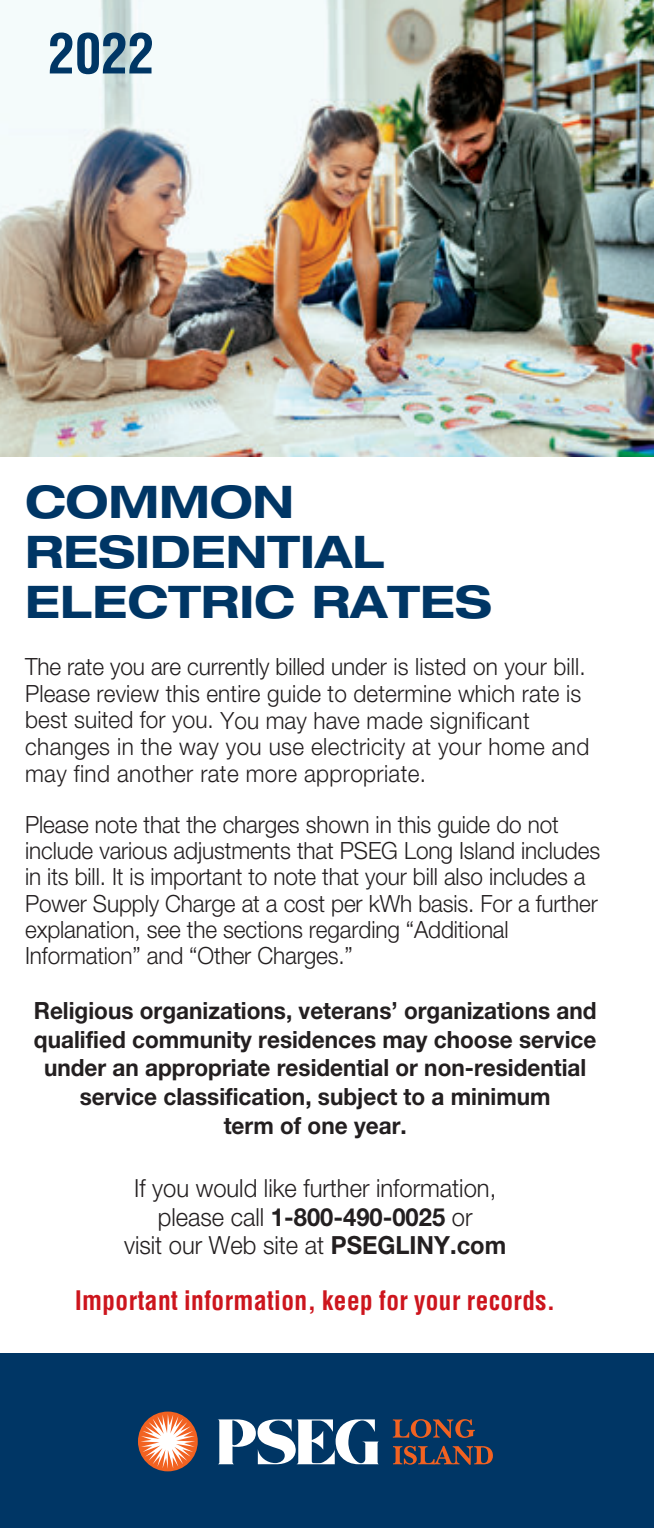
<style>
.page{position:relative;width:654px;height:1528px;background:#fff}
.page>*{position:absolute;margin:0;border:0;box-sizing:border-box;transform-origin:0 0}
.t1{font:700 condensed 55px "Helvetica";color:#003665}
.t2{font:700 expanded 45px/50px "Helvetica Neue LT Std";color:#003665}
.t3{font:700 condensed 26.25px "Helvetica";letter-spacing:.02em;color:#cd151d}
.t4{font:300 25px/28.8px "Helvetica Neue LT Std";color:#231f20;text-align:center;scale:.95 1}
.t5{font:300 23.75px/26.2px "Helvetica Neue LT Std";letter-spacing:-.005em;color:#231f20;scale:.95 1}
.t6{font:700 23.75px/28.8px "Helvetica Neue LT Std";color:#231f20;text-align:center;scale:.95 1}
.s1{font-weight:700}
</style>
<div class="page">
<div style="left:0;top:1352px;width:654px;height:175px;background:#003665"></div>
<svg style="left:138px;top:1411px;width:60px;height:60px"></svg>
<svg style="left:140px;top:1414px;width:55px;height:54px;background:#da9578"></svg>
<svg style="left:218px;top:1419px;width:161px;height:45px"></svg>
<svg style="left:393px;top:1419px;width:82px;height:19px"></svg>
<svg style="left:393px;top:1445px;width:100px;height:19px"></svg>
<img style="left:0;top:0;width:654px;height:456px">
<h1 class="t1" style="left:48px;top:32px;width:108px">2022</h1>
<h2 class="t2" style="left:25px;top:477px;width:468px">COMMON<br>RESIDENTIAL<br>ELECTRIC RATES</h2>
<p class="t5" style="left:25px;top:656px;width:595px">The rate you are currently billed under is listed on your bill.<br>Please review this entire guide to determine which rate is best suited for you. You may have made significant changes in the way you use electricity at your home and may find another rate more appropriate.</p>
<p class="t5" style="left:25px;top:814px;width:607px">Please note that the charges shown in this guide do not include various adjustments that PSEG Long Island includes in its bill. It is important to note that your bill also includes a Power Supply Charge at a cost per kWh basis. For a further explanation, see the sections regarding “Additional Information” and “Other Charges.”</p>
<p class="t6" style="left:34px;top:998px;width:594px">Religious organizations, veterans’ organizations and qualified community residences may choose service under an appropriate resi dential or non-residential service classification, subject to a minimum<br>term of one year.</p>
<p class="t4" style="left:124px;top:1176px;width:404px">If you would like further information, please call <span class="s1">1-800-490-0025</span> or<br>visit our Web site at <span class="s1">PSEGLINY.com</span></p>
<p class="t3" style="left:75px;top:1290px;width:482px">Important information, keep for your records.</p>
</div>
